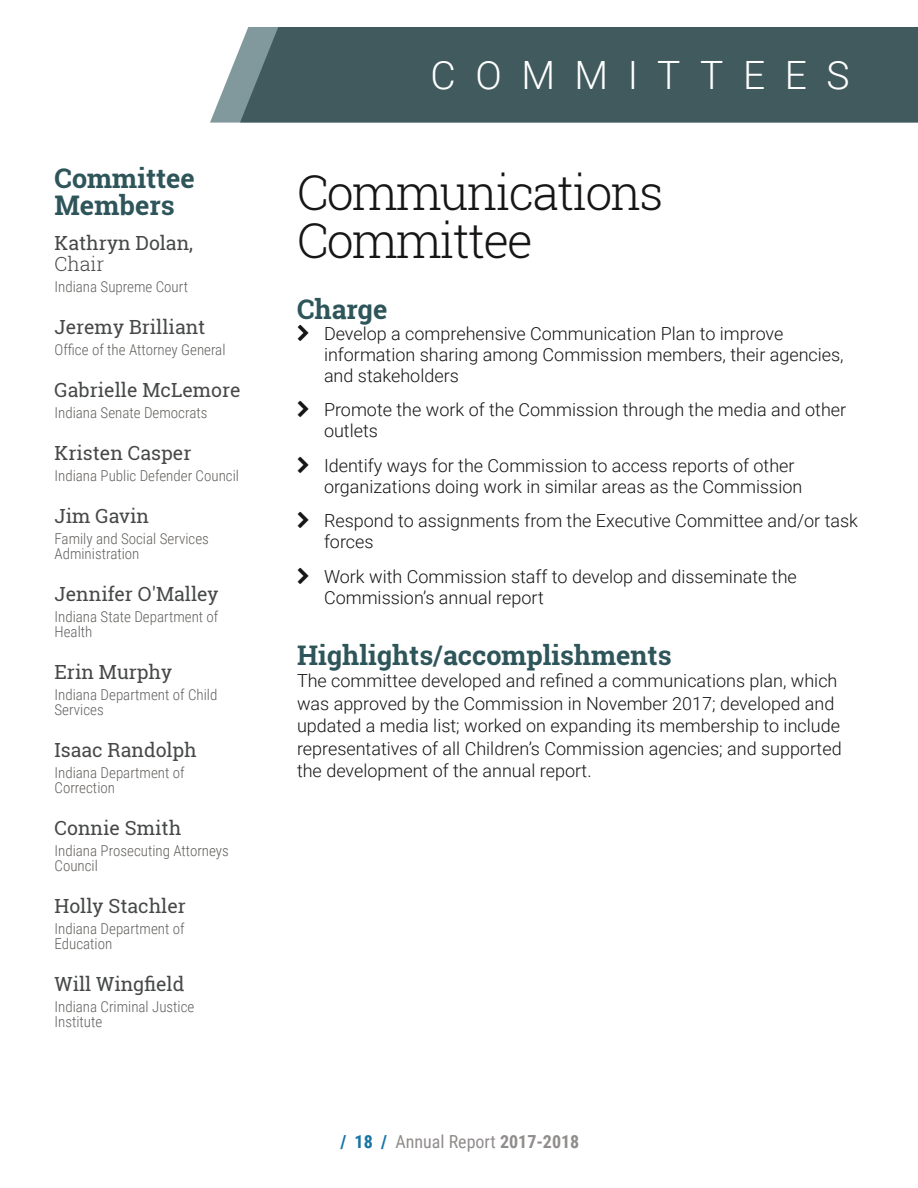
<style>
.page{position:relative;width:918px;height:1188px;background:#fff}
.page>*{position:absolute;margin:0;border:0;box-sizing:border-box;transform-origin:0 0}
.Heading_2B{font:300 48px/48px "Roboto Slab";letter-spacing:-.04em;color:#171516}
.t1{font:300 39px "Roboto";letter-spacing:.5em;color:#fff}
.Heading_3B{font:700 27px/27px "Roboto Slab";color:#2e555a}
.Member_Name_Subcommi{font:19.5px/21px "Roboto Slab";color:#464947}
.Body_Paragraph{font:300 18px/21px "Roboto";color:#171516}
.t2{font:18px "Roboto Condensed";color:#908d8c}
.Member_Info{font:300 15px/15px "Roboto Condensed";color:#62605e}
.s1{font-weight:300}
.s2{font-weight:700;color:#1774a5}
.s3{font-weight:700}
</style>
<div class="page">
<svg style="left:210px;top:27px;width:708px;height:96px;background:#486264"></svg>
<p class="Heading_3B" style="left:55px;top:165px;width:142px">Committee<br>Members</p>
<p class="Member_Name_Subcommi" style="left:55px;top:232px;width:140px">Kathryn Dolan,<br><span class="s1">Chair</span></p>
<p class="Member_Info" style="left:55px;top:279px;width:135px">Indiana Supreme Court</p>
<p class="Member_Name_Subcommi" style="left:55px;top:316px;width:152px">Jeremy Brilliant</p>
<p class="Member_Info" style="left:55px;top:342px;width:173px">Office of the Attorney General</p>
<p class="Member_Name_Subcommi" style="left:55px;top:379px;width:188px">Gabrielle McLemore</p>
<p class="Member_Info" style="left:55px;top:405px;width:154px">Indiana Senate Democrats</p>
<p class="Member_Name_Subcommi" style="left:55px;top:442px;width:138px">Kristen Casper</p>
<p class="Member_Info" style="left:55px;top:468px;width:186px">Indiana Public Defender Council</p>
<p class="Member_Name_Subcommi" style="left:55px;top:505px;width:96px">Jim Gavin</p>
<p class="Member_Info" style="left:55px;top:531px;width:156px">Family and Social Services<br>Administration</p>
<p class="Member_Name_Subcommi" style="left:55px;top:583px;width:166px">Jennifer O'Malley</p>
<p class="Member_Info" style="left:55px;top:609px;width:165px">Indiana State Department of<br>Health</p>
<p class="Member_Name_Subcommi" style="left:55px;top:661px;width:119px">Erin Murphy</p>
<p class="Member_Info" style="left:55px;top:687px;width:164px">Indiana Department of Child<br>Services</p>
<p class="Member_Name_Subcommi" style="left:55px;top:739px;width:144px">Isaac Randolph</p>
<p class="Member_Info" style="left:55px;top:765px;width:132px">Indiana Department of<br>Correction</p>
<p class="Member_Name_Subcommi" style="left:55px;top:817px;width:128px">Connie Smith</p>
<p class="Member_Info" style="left:55px;top:843px;width:176px">Indiana Prosecuting Attorneys<br>Council</p>
<p class="Member_Name_Subcommi" style="left:55px;top:895px;width:133px">Holly Stachler</p>
<p class="Member_Info" style="left:55px;top:921px;width:132px">Indiana Department of<br>Education</p>
<p class="Member_Name_Subcommi" style="left:55px;top:973px;width:131px">Will Wingfield</p>
<p class="Member_Info" style="left:55px;top:999px;width:141px">Indiana Criminal Justice<br>Institute</p>
<h2 class="t1" style="left:431px;top:48px;width:420px">COMMITTEES</h2>
<p class="Heading_2B" style="left:297px;top:168px;width:368px">Communications<br>Committee</p>
<p class="Heading_3B" style="left:297px;top:295px;width:92px">Charge</p>
<p class="Body_Paragraph" style="left:324px;top:322px;width:521px">Develop a comprehensive Communication Plan to improve information sharing among Commission members, their agencies, and stakeholders</p>
<p class="Body_Paragraph" style="left:324px;top:399px;width:524px">Promote the work of the Commission through the media and other outlets</p>
<p class="Body_Paragraph" style="left:324px;top:454px;width:480px">Identify ways for the Commission to access reports of other organizations doing work in similar areas as the Commission</p>
<p class="Body_Paragraph" style="left:324px;top:510px;width:536px">Respond to assignments from the Executive Committee and/or task forces</p>
<p class="Body_Paragraph" style="left:324px;top:565px;width:474px">Work with Commission staff to develop and disseminate the<br>Commission’s annual report</p>
<p class="Heading_3B" style="left:297px;top:641px;width:376px">Highlights/accomplishments</p>
<p class="Body_Paragraph" style="left:297px;top:669px;width:546px;line-height:22.5px">The committee developed and refined a communications plan, which was approved by the Commission in November 2017; developed and updated a media list; worked on expanding its membership to include representatives of all Children’s Commission agencies; and supported the development of the annual report.</p>
<p class="t2" style="left:340px;top:1128px;width:241px"><span class="s2">/ 18 /</span> Annual Report <span class="s3">2017-2018</span></p>
</div>
